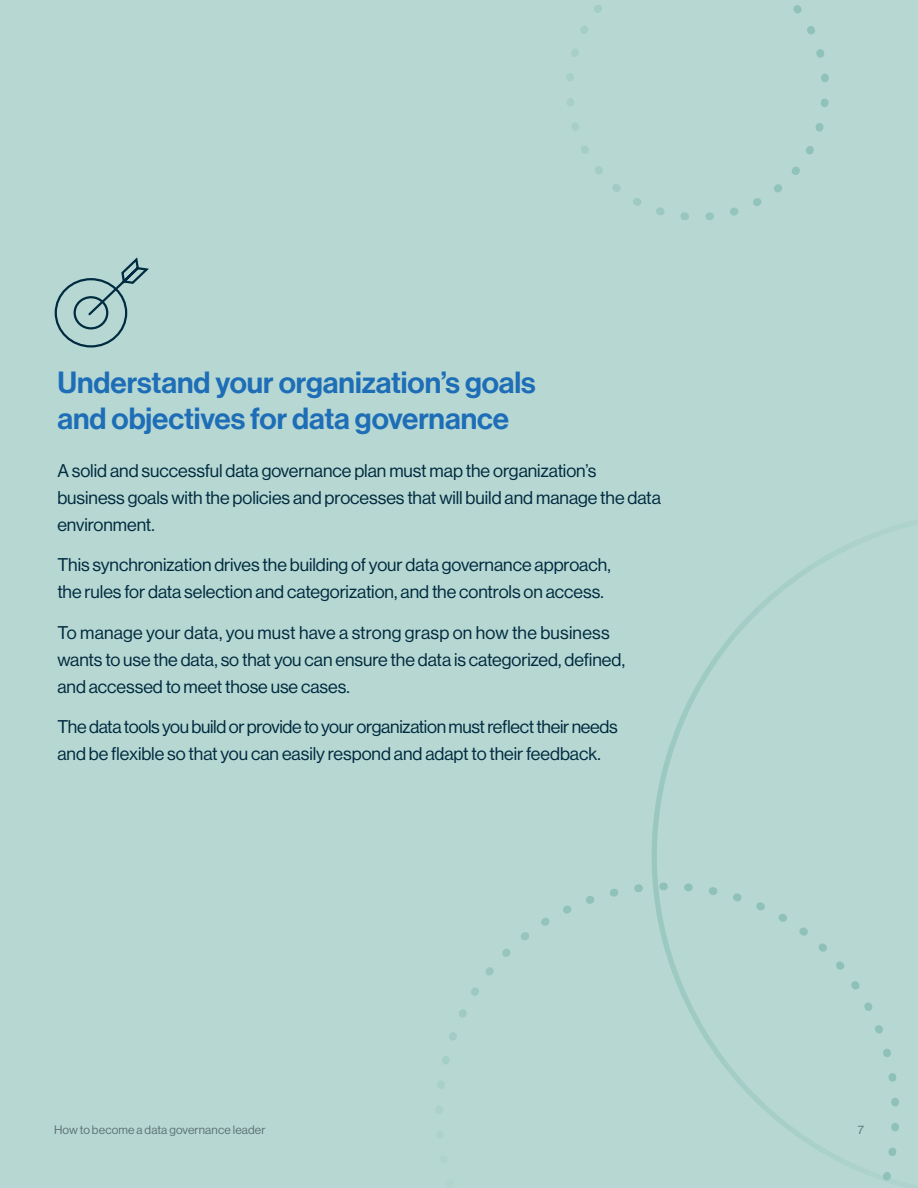
<style>
.page{position:relative;width:918px;height:1188px;background:#b7d8d2}
.page>*{position:absolute;margin:0;border:0;box-sizing:border-box;transform-origin:0 0}
.t1{font:500 30px/36px "Haas Grot Disp 65";color:#1e6eb7}
.t2{font:18px/27px "Haas Grot Disp 55 Roman";color:#002b40}
.t3{font:12px "Haas Grot Disp 55 Roman";letter-spacing:.015em;color:#5e7278}
</style>
<div class="page">
<svg style="left:651px;top:533px;width:248px;height:648px"></svg>
<svg style="left:502px;top:883px;width:341px;height:87px"></svg>
<svg style="left:566px;top:5px;width:263px;height:170px"></svg>
<svg style="left:54px;top:257px;width:95px;height:91px"></svg>
<h1 class="t1" style="left:57px;top:365px;width:480px">Understand your organization’s goals and objectives for data governance</h1>
<p class="t2" style="left:57px;top:457px;width:605px">A solid and successful data governance plan must map the organization’s business goals with the policies and processes that will build and manage the data environment.</p>
<p class="t2" style="left:57px;top:552px;width:555px">This synchronization drives the building of your data governance approach, the rules for data selection and categorization, and the controls on access.</p>
<p class="t2" style="left:57px;top:619px;width:569px">To manage your data, you must have a strong grasp on how the business wants to use the data, so that you can ensure the data is categorized, defined, and accessed to meet those use cases.</p>
<p class="t2" style="left:57px;top:714px;width:562px">The data tools you build or provide to your organization must reflect their needs and be flexible so that you can easily respond and adapt to their feedback.</p>
<p class="t3" style="left:54px;top:1123px;width:213px">How to become a data governance leader</p>
<p class="t3" style="left:858px;top:1123px;width:8px">7</p>
</div>
